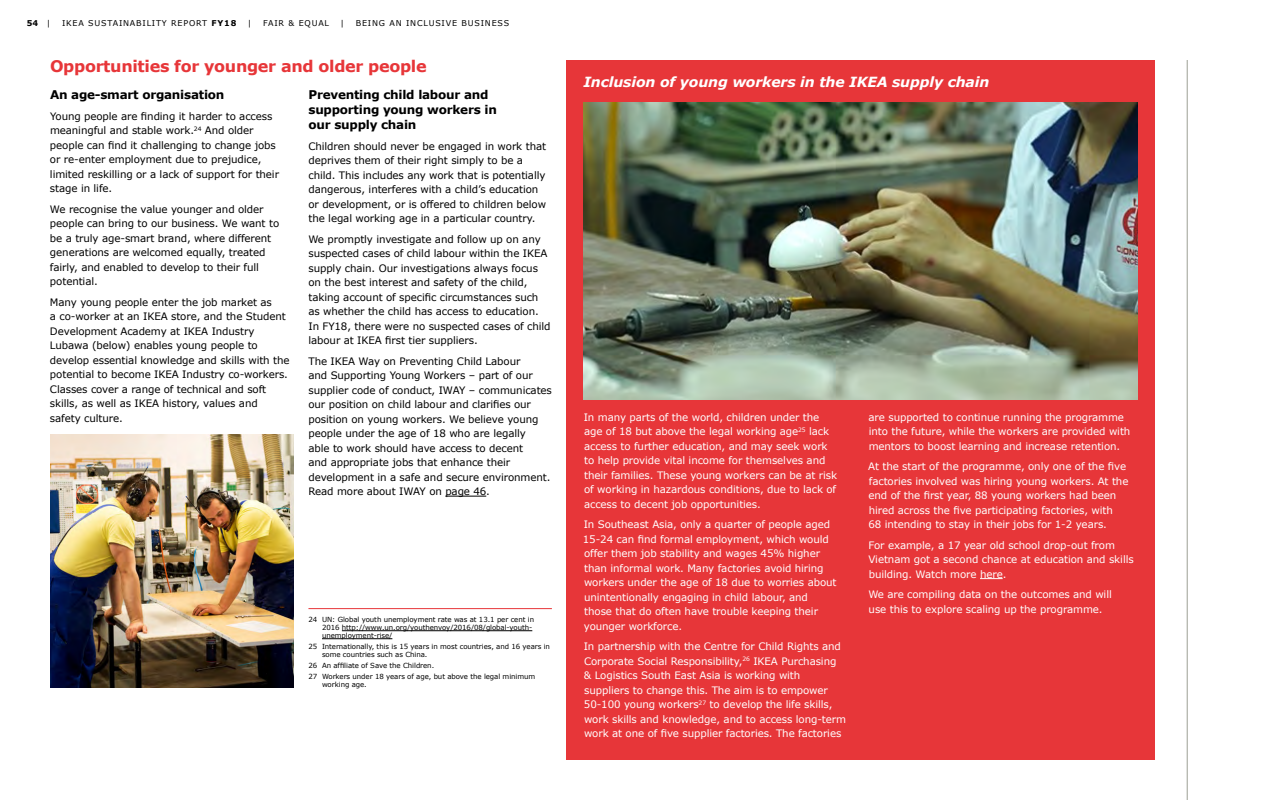
<style>
.page{position:relative;width:1280px;height:800px;background:#fff}
.page>*{position:absolute;margin:0;border:0;box-sizing:border-box;transform-origin:0 0}
.t1{font:700 16px "Verdana IKEA";letter-spacing:-.02em;color:#e73639}
.t2{font:italic 700 14px "Verdana IKEA";letter-spacing:-.01em;color:#fff}
.t3{font:700 12px/15px "Verdana IKEA";letter-spacing:-.02em;color:#000}
.t4{font:10.2px/14.5px "Verdana IKEA";letter-spacing:-.01em;color:#000}
.t5{font:10.2px/14.5px "Verdana IKEA";letter-spacing:-.01em;color:#fff}
.t6{font:8px "Verdana IKEA";letter-spacing:.1em;color:#000}
.t7{font:700 8px "Verdana IKEA";color:#000}
.t8{font:7px/8px "Verdana IKEA";letter-spacing:-.01em;color:#000}
.s1{font-weight:400}
.s2{font-weight:700}
</style>
<div class="page">
<hr style="left:1187px;top:60px;width:1px;height:740px;background:#9d9f95">
<hr style="left:445px;top:496px;width:41px;height:1px;background:#000">
<hr style="left:308px;top:608px;width:244px;height:1px;background:#e73639">
<hr style="left:342px;top:631px;width:190px;height:1px;background:#000">
<hr style="left:322px;top:639px;width:70px;height:1px;background:#000">
<div style="left:567px;top:60px;width:588px;height:700px;background:#e73639"></div>
<svg style="left:980px;top:578px;width:23px;height:1px"></svg>
<img style="left:584px;top:102px;width:554px;height:297px">
<img style="left:50px;top:435px;width:243px;height:253px">
<p class="t7" style="left:27px;top:18px;width:25px">54 <span class="s1">|</span></p>
<p class="t6" style="left:62px;top:18px;width:176px">IKEA SUSTAINABILITY REPORT <span class="s2">FY18</span></p>
<p class="t6" style="left:248px;top:18px;width:5px">|</p>
<p class="t6" style="left:263px;top:18px;width:67px">FAIR &amp; EQUAL</p>
<p class="t6" style="left:340px;top:18px;width:5px">|</p>
<p class="t6" style="left:356px;top:18px;width:155px">BEING AN INCLUSIVE BUSINESS</p>
<h1 class="t1" style="left:50px;top:56px;width:378px">Opportunities for younger and older people</h1>
<p class="t3" style="left:50px;top:87px;width:176px">An age-smart organisation</p>
<p class="t4" style="left:50px;top:109px;width:231px">Young people are finding it harder to access meaningful and stable work.<sup>24</sup> And older people can find it challenging to change jobs or re-enter employment due to prejudice, limited reskilling or a lack of support for their stage in life.</p>
<p class="t4" style="left:50px;top:202px;width:231px">We recognise the value younger and older people can bring to our business. We want to be a truly age-smart brand, where different generations are welcomed equally, treated fairly, and enabled to develop to their full potential.</p>
<p class="t4" style="left:50px;top:295px;width:241px">Many young people enter the job market as<br>a co-worker at an IKEA store, and the Student Development Academy at IKEA Industry Lubawa (below) enables young people to develop essential knowledge and skills with the potential to become IKEA Industry co-workers.<br>Classes cover a range of technical and soft skills, as well as IKEA history, values and safety culture.</p>
<p class="t3" style="left:308px;top:87px;width:190px">Preventing child labour and supporting young workers in our supply chain</p>
<p class="t4" style="left:308px;top:139px;width:239px">Children should never be engaged in work that deprives them of their right simply to be a child. This includes any work that is potentially dangerous, interferes with a child’s education or development, or is offered to children below the legal working age in a particular country.</p>
<p class="t4" style="left:308px;top:232px;width:244px">We promptly investigate and follow up on any suspected cases of child labour within the IKEA supply chain. Our investigations always focus on the best interest and safety of the child, taking account of specific circumstances such as whether the child has access to education.<br>In FY18, there were no suspected cases of child labour at IKEA first tier suppliers.</p>
<p class="t4" style="left:308px;top:354px;width:245px">The IKEA Way on Preventing Child Labour<br>and Supporting Young Workers – part of our supplier code of conduct, IWAY – communicates our position on child labour and clarifies our position on young workers. We believe young people under the age of 18 who are legally<br>able to work should have access to decent<br>and appropriate jobs that enhance their development in a safe and secure environment.<br>Read more about IWAY on page 46.</p>
<p class="t8" style="left:322px;top:616px;width:214px;text-indent:-14px">24 UN: Global youth unemployment rate was at 13.1 per cent in<br>2016 http://www.un.org/youthenvoy/2016/08/global-youth&shy;unemployment-rise/</p>
<p class="t8" style="left:322px;top:643px;width:230px;text-indent:-14px">25 Internationally, this is 15 years in most countries, and 16 years in some countries such as China.</p>
<p class="t8" style="left:308px;top:660px;width:228px;line-height:11px">26 An affiliate of Save the Children.<br>27 Workers under 18 years of age, but above the legal minimum</p>
<p class="t8" style="left:322px;top:681px;width:46px">working age.</p>
<h2 class="t2" style="left:583px;top:73px;width:408px">Inclusion of young workers in the IKEA supply chain</h2>
<p class="t5" style="left:584px;top:410px;width:255px">In many parts of the world, children under the age of 18 but above the legal working age<sup>25</sup> lack access to further education, and may seek work to help provide vital income for themselves and their families. These young workers can be at risk of working in hazardous conditions, due to lack of access to decent job opportunities.</p>
<p class="t5" style="left:583px;top:517px;width:255px">In Southeast Asia, only a quarter of people aged 15-24 can find formal employment, which would offer them job stability and wages 45% higher than informal work. Many factories avoid hiring workers under the age of 18 due to worries about unintentionally engaging in child labour, and those that do often have trouble keeping their younger workforce.</p>
<p class="t5" style="left:584px;top:639px;width:264px">In partnership with the Centre for Child Rights and Corporate Social Responsibility,<sup>26</sup> IKEA Purchasing &amp; Logistics South East Asia is working with suppliers to change this. The aim is to empower 50-100 young workers<sup>27</sup> to develop the life skills, work skills and knowledge, and to access long-term work at one of five supplier factories. The factories</p>
<p class="t5" style="left:869px;top:410px;width:263px">are supported to continue running the programme into the future, while the workers are provided with mentors to boost learning and increase retention.</p>
<p class="t5" style="left:868px;top:459px;width:262px">At the start of the programme, only one of the five factories involved was hiring young workers. At the end of the first year, 88 young workers had been hired across the five participating factories, with<br>68 intending to stay in their jobs for 1-2 years.</p>
<p class="t5" style="left:868px;top:538px;width:267px">For example, a 17 year old school drop-out from<br>Vietnam got a second chance at education and skills building. Watch more here.</p>
<p class="t5" style="left:868px;top:587px;width:245px">We are compiling data on the outcomes and will use this to explore scaling up the programme.</p>
</div>
